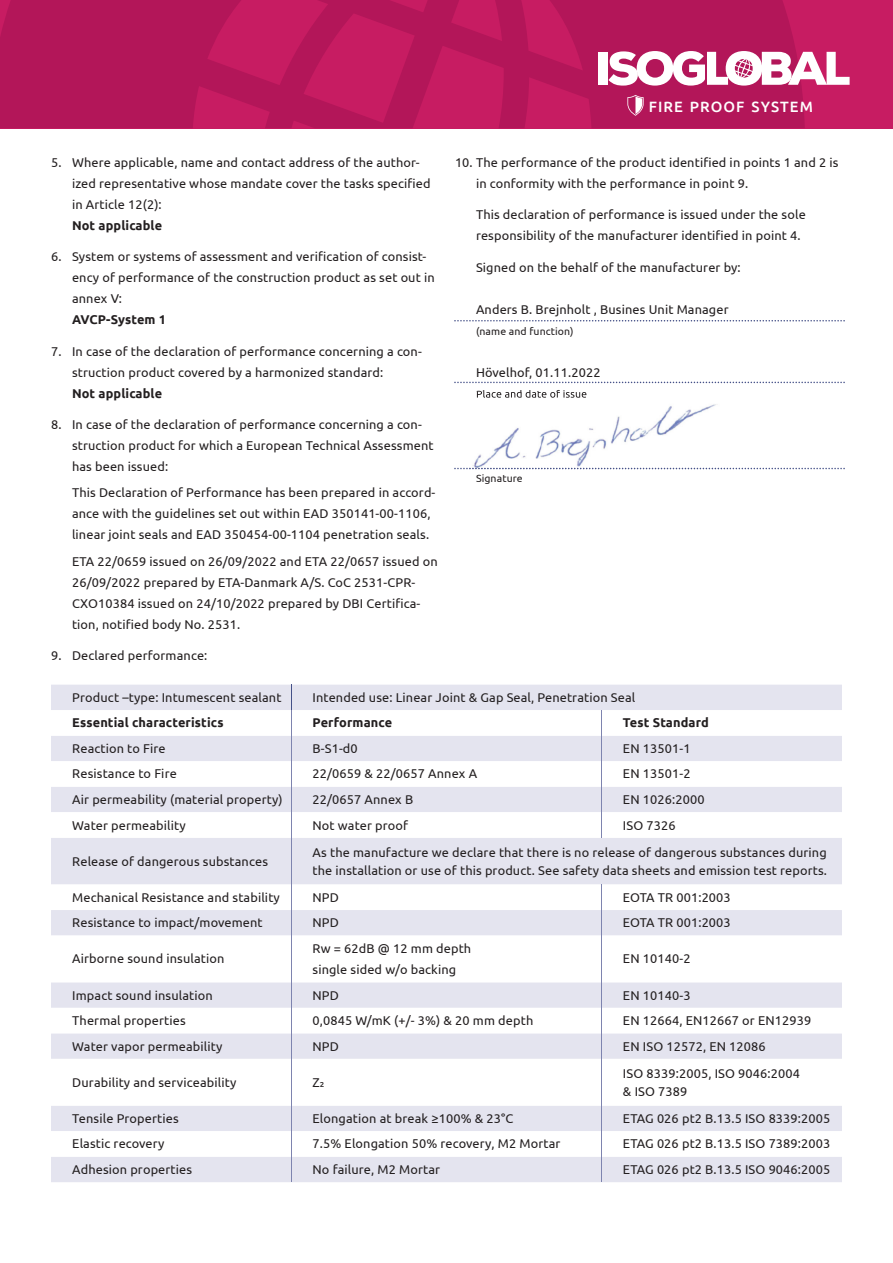
<style>
.page{position:relative;width:893px;height:1263px;background:#fff}
.page>*{position:absolute;margin:0;border:0;box-sizing:border-box;transform-origin:0 0}
.t1{font:500 15px "Ubuntu";letter-spacing:.07em;color:#fff}
.t2{font:12.75px/21px "Ubuntu";letter-spacing:.01em;color:#231f20}
.t3{font:700 12.75px "Ubuntu";letter-spacing:.01em;color:#231f20}
.t4{font:10.5px "Ubuntu";letter-spacing:.01em;color:#231f20}
</style>
<div class="page">
<div style="left:0;top:0;width:893px;height:128px;background:#c71c62"></div>
<svg style="left:0;top:0;width:805px;height:128px;fill:#b31659"></svg>
<div style="left:598px;top:52px;width:10px;height:33px;background:#fff"></div>
<svg style="left:608px;top:51px;width:242px;height:35px"></svg>
<svg style="left:627px;top:95px;width:17px;height:21px"></svg>
<div style="left:51px;top:685px;width:791px;height:497px;background:#e4e4ef"></div>
<svg style="left:51px;top:710px;width:791px;height:447px"></svg>
<svg style="left:51px;top:761px;width:791px;height:77px"></svg>
<svg style="left:291px;top:685px;width:1px;height:153px"></svg>
<svg style="left:601px;top:710px;width:1px;height:128px"></svg>
<hr style="left:291px;top:838px;width:1px;height:46px;background:#7e84af">
<svg style="left:291px;top:884px;width:1px;height:51px"></svg>
<svg style="left:601px;top:884px;width:1px;height:51px"></svg>
<hr style="left:291px;top:935px;width:1px;height:47px;background:#7e84af">
<hr style="left:601px;top:935px;width:1px;height:47px;background:#7e84af">
<svg style="left:291px;top:982px;width:1px;height:77px"></svg>
<svg style="left:601px;top:982px;width:1px;height:77px"></svg>
<hr style="left:291px;top:1059px;width:1px;height:47px;background:#7e84af">
<hr style="left:601px;top:1059px;width:1px;height:47px;background:#7e84af">
<svg style="left:291px;top:1106px;width:1px;height:76px"></svg>
<svg style="left:601px;top:1106px;width:1px;height:76px"></svg>
<svg style="left:454px;top:320px;width:391px;height:1px"></svg>
<svg style="left:454px;top:382px;width:391px;height:1px"></svg>
<svg style="left:454px;top:468px;width:391px;height:1px"></svg>
<img style="left:469px;top:393px;width:255px;height:77px">
<img style="left:469px;top:393px;width:117px;height:5px">
<img style="left:649px;top:468px;width:73px;height:1px">
<p class="t2" style="left:72px;top:151px;width:360px;text-indent:-21px">5. Where applicable, name and contact address of the author&shy;ized representative whose mandate cover the tasks specified in Article 12(2):</p>
<p class="t3" style="left:72px;top:217px;width:92px">Not applicable</p>
<p class="t2" style="left:72px;top:246px;width:364px;text-indent:-21px">6. System or systems of assessment and verification of consist&shy;ency of performance of the construction product as set out in annex V:</p>
<p class="t3" style="left:72px;top:312px;width:96px">AVCP-System 1</p>
<p class="t2" style="left:72px;top:340px;width:351px;text-indent:-21px">7. In case of the declaration of performance concerning a con&shy;struction product covered by a harmonized standard:</p>
<p class="t3" style="left:72px;top:385px;width:92px">Not applicable</p>
<p class="t2" style="left:72px;top:414px;width:363px;text-indent:-21px">8. In case of the declaration of performance concerning a con&shy;struction product for which a European Technical Assessment has been issued:</p>
<p class="t2" style="left:72px;top:482px;width:365px">This Declaration of Performance has been prepared in accord&shy;ance with the guidelines set out within EAD 350141-00-1106, linear joint seals and EAD 350454-00-1104 penetration seals.</p>
<p class="t2" style="left:72px;top:550px;width:367px">ETA 22/0659 issued on 26/09/2022 and ETA 22/0657 issued on 26/09/2022 prepared by ETA-Danmark A/S. CoC 2531-CPR-CXO10384 issued on 24/10/2022 prepared by DBI Certifica&shy;tion, notified body No. 2531.</p>
<p class="t2" style="left:51px;top:645px;width:158px">9. Declared performance:</p>
<p class="t1" style="left:649px;top:97px;width:166px">FIRE PROOF SYSTEM</p>
<p class="t2" style="left:476px;top:151px;width:364px;text-indent:-21px">10. The performance of the product identified in points 1 and 2 is in conformity with the performance in point 9.</p>
<p class="t2" style="left:476px;top:204px;width:331px">This declaration of performance is issued under the sole responsibility of the manufacturer identified in point 4.</p>
<p class="t2" style="left:476px;top:256px;width:266px">Signed on the behalf of the manufacturer by:</p>
<p class="t2" style="left:476px;top:298px;width:254px">Anders B. Brejnholt , Busines Unit Manager</p>
<p class="t4" style="left:476px;top:324px;width:99px">(name and function)</p>
<p class="t2" style="left:476px;top:361px;width:126px">Hövelhof, 01.11.2022</p>
<p class="t4" style="left:476px;top:471px;width:48px">Signature</p>
<p class="t2" style="left:72px;top:686px;width:211px">Product –type: Intumescent sealant</p>
<p class="t2" style="left:313px;top:686px;width:324px">Intended use: Linear Joint &amp; Gap Seal, Penetration Seal</p>
<p class="t3" style="left:72px;top:715px;width:153px">Essential characteristics</p>
<p class="t3" style="left:313px;top:715px;width:81px">Performance</p>
<p class="t3" style="left:623px;top:715px;width:87px">Test Standard</p>
<p class="t2" style="left:72px;top:737px;width:95px">Reaction to Fire</p>
<p class="t2" style="left:313px;top:737px;width:47px">B-S1-d0</p>
<p class="t2" style="left:623px;top:737px;width:69px">EN 13501-1</p>
<p class="t2" style="left:72px;top:763px;width:106px">Resistance to Fire</p>
<p class="t2" style="left:313px;top:763px;width:166px">22/0659 &amp; 22/0657 Annex A</p>
<p class="t2" style="left:623px;top:763px;width:69px">EN 13501-2</p>
<p class="t2" style="left:72px;top:788px;width:212px">Air permeability (material property)</p>
<p class="t2" style="left:313px;top:788px;width:102px">22/0657 Annex B</p>
<p class="t2" style="left:623px;top:788px;width:83px">EN 1026:2000</p>
<p class="t2" style="left:72px;top:814px;width:115px">Water permeability</p>
<p class="t2" style="left:313px;top:814px;width:97px">Not water proof</p>
<p class="t2" style="left:623px;top:814px;width:54px">ISO 7326</p>
<p class="t2" style="left:72px;top:850px;width:197px">Release of dangerous substances</p>
<p class="t2" style="left:313px;top:843px;width:516px;line-height:18px">As the manufacture we declare that there is no release of dangerous substances during the installation or use of this product. See safety data sheets and emission test reports.</p>
<p class="t2" style="left:72px;top:886px;width:209px">Mechanical Resistance and stability</p>
<p class="t2" style="left:313px;top:886px;width:28px">NPD</p>
<p class="t2" style="left:623px;top:886px;width:109px">EOTA TR 001:2003</p>
<p class="t2" style="left:72px;top:912px;width:192px">Resistance to impact/movement</p>
<p class="t2" style="left:313px;top:912px;width:28px">NPD</p>
<p class="t2" style="left:623px;top:912px;width:109px">EOTA TR 001:2003</p>
<p class="t2" style="left:72px;top:948px;width:154px">Airborne sound insulation</p>
<p class="t2" style="left:313px;top:937px;width:160px">Rw = 62dB @ 12 mm depth single sided w/o backing</p>
<p class="t2" style="left:623px;top:948px;width:69px">EN 10140-2</p>
<p class="t2" style="left:72px;top:984px;width:142px">Impact sound insulation</p>
<p class="t2" style="left:313px;top:984px;width:28px">NPD</p>
<p class="t2" style="left:623px;top:984px;width:69px">EN 10140-3</p>
<p class="t2" style="left:72px;top:1010px;width:115px">Thermal properties</p>
<p class="t2" style="left:313px;top:1010px;width:222px">0,0845 W/mK (+/- 3%) &amp; 20 mm depth</p>
<p class="t2" style="left:623px;top:1010px;width:190px">EN 12664, EN12667 or EN12939</p>
<p class="t2" style="left:72px;top:1035px;width:152px">Water vapor permeability</p>
<p class="t2" style="left:313px;top:1035px;width:28px">NPD</p>
<p class="t2" style="left:623px;top:1035px;width:144px">EN ISO 12572, EN 12086</p>
<p class="t2" style="left:72px;top:1071px;width:166px">Durability and serviceability</p>
<p class="t2" style="left:313px;top:1071px;width:14px">Z₂</p>
<p class="t2" style="left:623px;top:1064px;width:179px;line-height:18px">ISO 8339:2005, ISO 9046:2004 &amp; ISO 7389</p>
<p class="t2" style="left:72px;top:1107px;width:108px">Tensile Properties</p>
<p class="t2" style="left:313px;top:1107px;width:202px">Elongation at break ≥100% &amp; 23°C</p>
<p class="t2" style="left:623px;top:1107px;width:209px">ETAG 026 pt2 B.13.5 ISO 8339:2005</p>
<p class="t2" style="left:72px;top:1133px;width:94px">Elastic recovery</p>
<p class="t2" style="left:313px;top:1133px;width:249px">7.5% Elongation 50% recovery, M2 Mortar</p>
<p class="t2" style="left:623px;top:1133px;width:209px">ETAG 026 pt2 B.13.5 ISO 7389:2003</p>
<p class="t2" style="left:72px;top:1158px;width:121px">Adhesion properties</p>
<p class="t2" style="left:313px;top:1158px;width:129px">No failure, M2 Mortar</p>
<p class="t2" style="left:623px;top:1158px;width:209px">ETAG 026 pt2 B.13.5 ISO 9046:2005</p>
</div>
